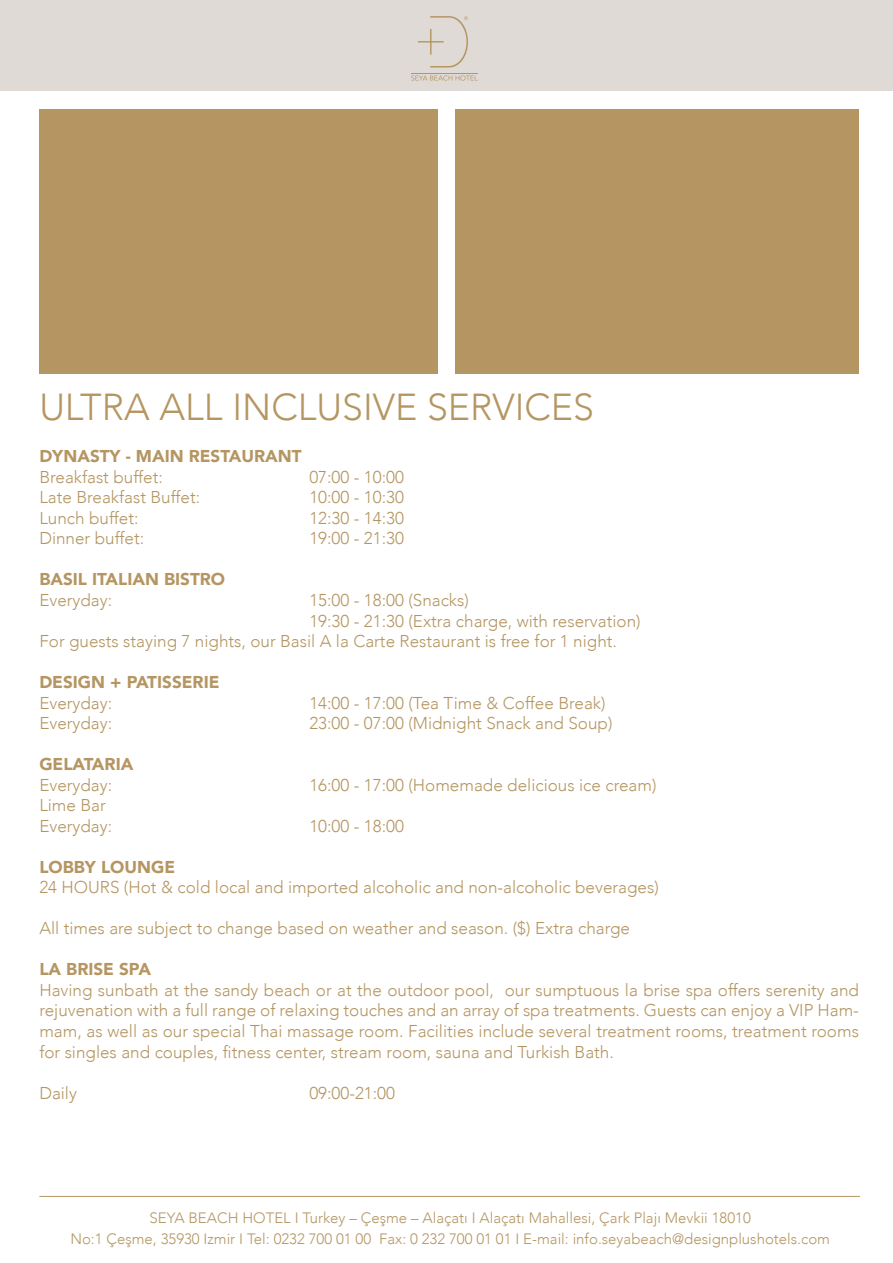
<style>
.page{position:relative;width:893px;height:1263px;background:#fff}
.page>*{position:absolute;margin:0;border:0;box-sizing:border-box;transform-origin:0 0}
.t1{font:300 37.5px "Avenir";color:#b59662}
.t2{font:300 17.1px/20.5px "Avenir";color:#b59662}
.t3{font:900 17.1px "Avenir";color:#b59662}
.t4{font:300 15px/21.6px "Avenir";color:#b59662;text-align:center}
</style>
<div class="page">
<div style="left:0;top:0;width:893px;height:90px;background:#dfdad5"></div>
<svg style="left:411px;top:75px;width:67px;height:6px"></svg>
<hr style="left:411px;top:73px;width:67px;height:1px;background:#b59662">
<svg style="left:418px;top:16px;width:50px;height:51px"></svg>
<div style="left:39px;top:109px;width:398px;height:265px;background:#b59662"></div>
<div style="left:455px;top:109px;width:404px;height:265px;background:#b59662"></div>
<hr style="left:39px;top:1196px;width:821px;height:1px;background:#b59662">
<h1 class="t1" style="left:39px;top:385px;width:556px">ULTRA ALL INCLUSIVE SERVICES</h1>
<p class="t3" style="left:39px;top:442px;width:264px">DYNASTY - MAIN RESTAURANT</p>
<p class="t2" style="left:39px;top:467px;width:125px">Breakfast buffet:</p>
<p class="t2" style="left:309px;top:467px;width:96px">07:00 - 10:00</p>
<p class="t2" style="left:39px;top:487px;width:162px">Late Breakfast Buffet:</p>
<p class="t2" style="left:309px;top:487px;width:96px">10:00 - 10:30</p>
<p class="t2" style="left:39px;top:508px;width:101px">Lunch buffet:</p>
<p class="t2" style="left:309px;top:508px;width:96px">12:30 - 14:30</p>
<p class="t2" style="left:39px;top:528px;width:106px">Dinner buffet:</p>
<p class="t2" style="left:309px;top:528px;width:96px">19:00 - 21:30</p>
<p class="t3" style="left:39px;top:565px;width:187px">BASIL ITALIAN BISTRO</p>
<p class="t2" style="left:39px;top:590px;width:74px">Everyday:</p>
<p class="t2" style="left:309px;top:590px;width:161px">15:00 - 18:00 (Snacks)</p>
<p class="t2" style="left:309px;top:610px;width:333px">19:30 - 21:30 (Extra charge, with reservation)</p>
<p class="t2" style="left:39px;top:631px;width:579px">For guests staying 7 nights, our Basil A la Carte Restaurant is free for 1 night.</p>
<p class="t3" style="left:39px;top:667px;width:182px">DESIGN + PATISSERIE</p>
<p class="t2" style="left:39px;top:692px;width:74px">Everyday:</p>
<p class="t2" style="left:309px;top:692px;width:298px">14:00 - 17:00 (Tea Time &amp; Coffee Break)</p>
<p class="t2" style="left:39px;top:713px;width:74px">Everyday:</p>
<p class="t2" style="left:309px;top:713px;width:305px">23:00 - 07:00 (Midnight Snack and Soup)</p>
<p class="t3" style="left:39px;top:749px;width:96px">GELATARIA</p>
<p class="t2" style="left:39px;top:774px;width:74px">Everyday:</p>
<p class="t2" style="left:309px;top:774px;width:349px">16:00 - 17:00 (Homemade delicious ice cream)</p>
<p class="t2" style="left:39px;top:795px;width:74px">Lime Bar<br>Everyday:</p>
<p class="t2" style="left:309px;top:816px;width:96px">10:00 - 18:00</p>
<p class="t3" style="left:39px;top:852px;width:137px">LOBBY LOUNGE</p>
<p class="t2" style="left:39px;top:877px;width:621px">24 HOURS (Hot &amp; cold local and imported alcoholic and non-alcoholic beverages)</p>
<p class="t2" style="left:39px;top:918px;width:592px">All times are subject to change based on weather and season. ($) Extra charge</p>
<p class="t3" style="left:39px;top:955px;width:113px">LA BRISE SPA</p>
<p class="t2" style="left:39px;top:980px;width:821px;text-align:justify">Having sunbath at the sandy beach or at the outdoor pool, our sumptuous la brise spa offers serenity and rejuvenation with a full range of relaxing touches and an array of spa treatments. Guests can enjoy a VIP Ham&shy;mam, as well as our special Thai massage room. Facilities include several treatment rooms, treatment rooms for singles and couples, fitness center, stream room, sauna and Turkish Bath.</p>
<p class="t2" style="left:39px;top:1082px;width:39px">Daily</p>
<p class="t2" style="left:309px;top:1082px;width:87px">09:00-21:00</p>
<p class="t4" style="left:70px;top:1207px;width:761px">SEYA BEACH HOTEL I Turkey – Çeşme – Alaçatı I Alaçatı Mahallesi, Çark Plajı Mevkii 18010<br>No:1 Çeşme, 35930 Izmir I Tel: 0232 700 01 00 Fax: 0 232 700 01 01 I E-mail: info.seyabeach@designplushotels.com</p>
</div>
